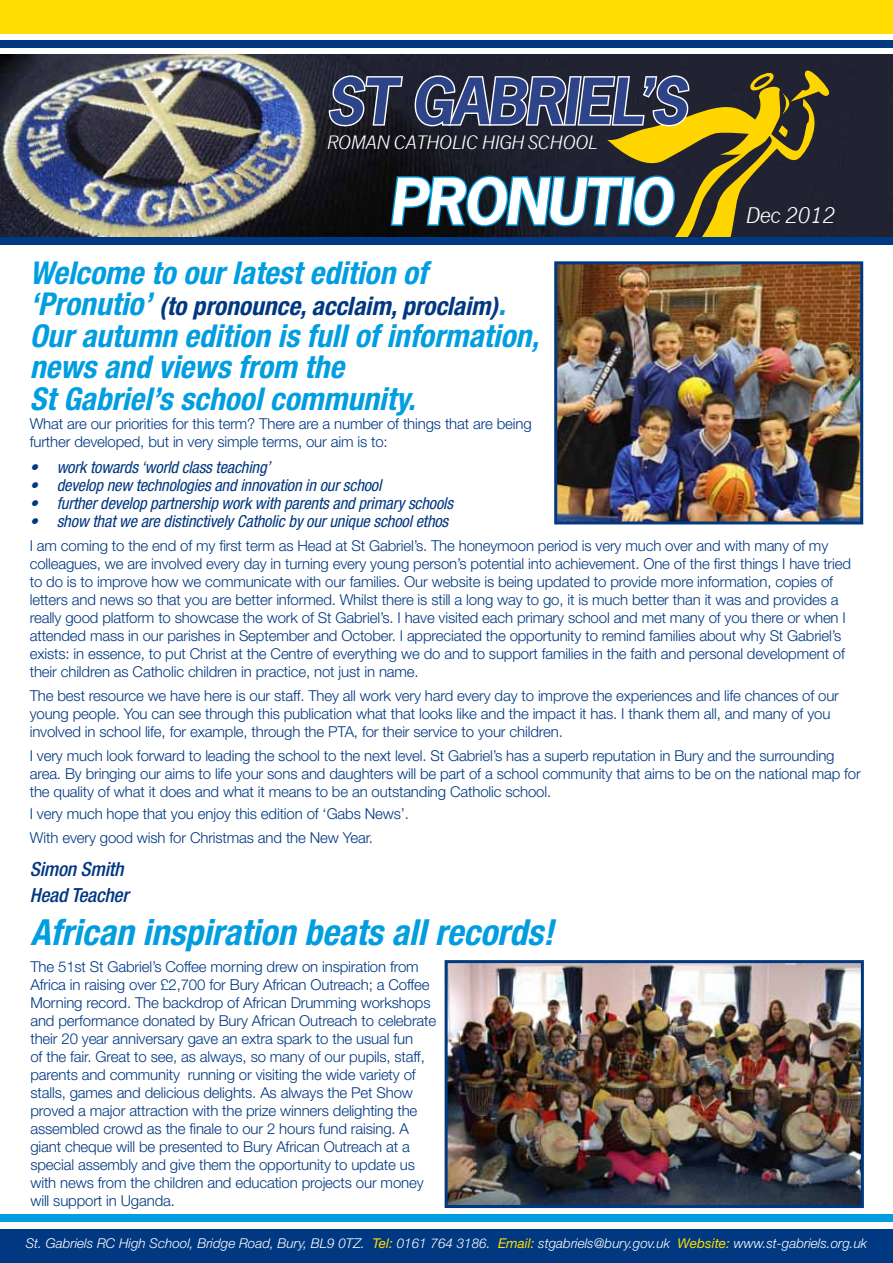
<style>
.page{position:relative;width:893px;height:1263px;background:#fff}
.page>*{position:absolute;margin:0;border:0;box-sizing:border-box;transform-origin:0 0}
.t1{font:italic 700 60px "News Gothic Std";letter-spacing:-.03em;color:#2d4489}
.t2{font:italic 700 60px "News Gothic Std";letter-spacing:-.03em;color:#fff}
.t3{font:italic 700 condensed 36px "Helvetica Neue LT";color:#009ee0}
.t4{font:italic 700 condensed 31.5px/31.5px "Helvetica Neue LT";color:#009ee0}
.t5{font:italic 700 condensed 25.5px "Helvetica Neue LT";color:#003882}
.t6{font:italic 21px "News Gothic";letter-spacing:-.03em;color:#fff}
.t7{font:italic 500 condensed 19.5px/25.5px "Helvetica Neue LT";letter-spacing:-.01em;color:#003882}
.t8{font:italic 18px "News Gothic";letter-spacing:-.03em;color:#fff}
.t9{font:italic condensed 16.5px "Helvetica Neue LT";letter-spacing:-.01em;color:#003882}
.t10{font:300 15px/18px "Helvetica Neue LT";letter-spacing:-.01em;color:#003882}
.t11{font:italic 300 13.5px "Helvetica Neue LT";color:#fff}
.s1{font-size:31.5px;color:#009ee0}
.s2{font-weight:400;color:#fd0}
</style>
<div class="page">
<div style="left:0;top:0;width:893px;height:34px;background:#fd0"></div>
<div style="left:0;top:40px;width:893px;height:8px;background:#003882"></div>
<div style="left:0;top:1229px;width:893px;height:34px;background:#003882"></div>
<div style="left:0;top:1214px;width:893px;height:8px;background:#009ee0"></div>
<img style="left:449px;top:964px;width:411px;height:240px">
<div style="left:445px;top:960px;width:419px;height:248px;border:3px solid #003882"></div>
<img style="left:0;top:55px;width:893px;height:182px">
<img style="left:558px;top:265px;width:301px;height:255px">
<div style="left:554px;top:261px;width:309px;height:263px;border:3px solid #003882"></div>
<div style="left:0;top:237px;width:893px;height:8px;background:#003882"></div>
<svg style="left:327px;top:69px;width:504px;height:168px;background:#42483d"></svg>
<h1 class="t1" style="left:326px;top:62px;width:362px">ST GABRIEL’S</h1>
<p class="t8" style="left:326px;top:132px;width:273px">ROMAN CATHOLIC HIGH SCHOOL</p>
<h1 class="t2" style="left:389px;top:162px;width:285px">PRONUTIO</h1>
<h3 class="t4" style="left:30px;top:256px;width:399px">Welcome to our latest edition of</h3>
<h3 class="t5" style="left:30px;top:291px;width:477px"><span class="s1">‘Pronutio’</span> (to pronounce, acclaim, proclaim)<span class="s1">.</span></h3>
<h3 class="t4" style="left:30px;top:319px;width:511px">Our autumn edition is full of information, news and views from the<br>St Gabriel’s school community.</h3>
<h3 class="t6" style="left:745px;top:203px;width:92px">Dec 2012</h3>
<p class="t10" style="left:30px;top:414px;width:503px">What are our priorities for this term? There are a number of things that are being further developed, but in very simple terms, our aim is to:</p>
<p class="t9" style="left:30px;top:457px;width:242px">• work towards ‘world class teaching’</p>
<p class="t9" style="left:30px;top:475px;width:353px">• develop new technologies and innovation in our school</p>
<p class="t9" style="left:30px;top:493px;width:425px">• further develop partnership work with parents and primary schools</p>
<p class="t9" style="left:30px;top:511px;width:420px">• show that we are distinctively Catholic by our unique school ethos</p>
<p class="t10" style="left:30px;top:536px;width:823px">I am coming to the end of my first term as Head at St Gabriel’s. The honeymoon period is very much over and with many of my colleagues, we are involved every day in turning every young person’s potential into achievement. One of the first things I have tried to do is to improve how we communicate with our families. Our website is being updated to provide more information, copies of letters and news so that you are better informed. Whilst there is still a long way to go, it is much better than it was and provides a really good platform to showcase the work of St Gabriel’s. I have visited each primary school and met many of you there or when I attended mass in our parishes in September and October. I appreciated the opportunity to remind families about why St Gabriel’s exists: in essence, to put Christ at the Centre of everything we do and to support families in the faith and personal development of their children as Catholic children in practice, not just in name.</p>
<p class="t10" style="left:30px;top:686px;width:811px">The best resource we have here is our staff. They all work very hard every day to improve the experiences and life chances of our young people. You can see through this publication what that looks like and the impact it has. I thank them all, and many of you involved in school life, for example, through the PTA, for their service to your children.</p>
<p class="t10" style="left:30px;top:746px;width:832px">I very much look forward to leading the school to the next level. St Gabriel’s has a superb reputation in Bury and the surrounding area. By bringing our aims to life your sons and daughters will be part of a school community that aims to be on the national map for the quality of what it does and what it means to be an outstanding Catholic school.</p>
<p class="t10" style="left:30px;top:801px;width:381px;line-height:24px">I very much hope that you enjoy this edition of ‘Gabs News’.<br>With every good wish for Christmas and the New Year.</p>
<h3 class="t7" style="left:30px;top:856px;width:100px">Simon Smith<br>Head Teacher</h3>
<h2 class="t3" style="left:30px;top:911px;width:525px">African inspiration beats all records!</h2>
<p class="t10" style="left:30px;top:957px;width:407px">The 51st St Gabriel’s Coffee morning drew on inspiration from Africa in raising over £2,700 for Bury African Outreach; a Coffee Morning record. The backdrop of African Drumming workshops and performance donated by Bury African Outreach to celebrate their 20 year anniversary gave an extra spark to the usual fun<br>of the fair. Great to see, as always, so many of our pupils, staff, parents and community running or visiting the wide variety of stalls, games and delicious delights. As always the Pet Show proved a major attraction with the prize winners delighting the assembled crowd as the finale to our 2 hours fund raising. A giant cheque will be presented to Bury African Outreach at a special assembly and give them the opportunity to update us with news from the children and education projects our money will support in Uganda.</p>
<p class="t11" style="left:26px;top:1235px;width:843px">St. Gabriels RC High School, Bridge Road, Bury, BL9 0TZ. <span class="s2">Tel:</span> 0161 764 3186. <span class="s2">Email:</span> stgabriels@bury.gov.uk <span class="s2">Website:</span> www.st-gabriels.org.uk</p>
</div>
